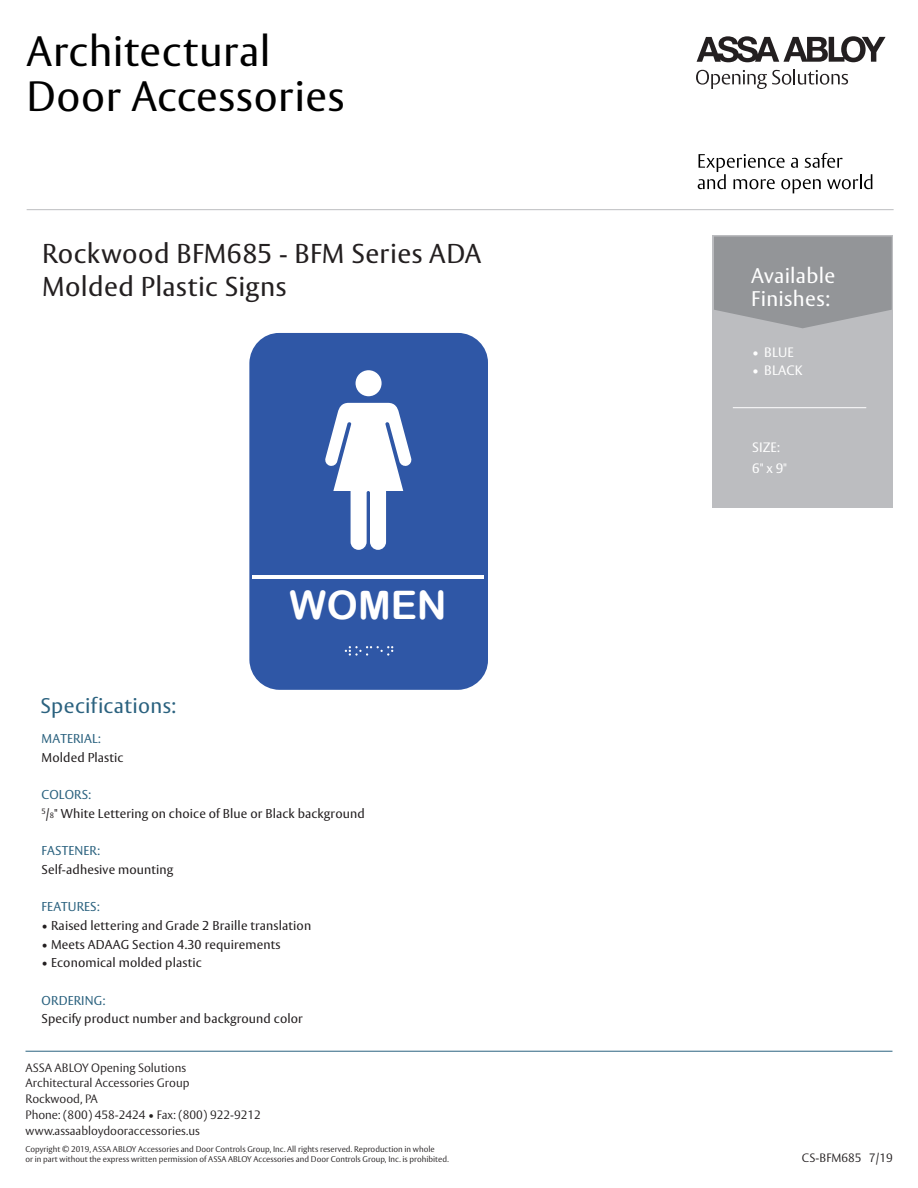
<style>
.page{position:relative;width:918px;height:1188px;background:#fff}
.page>*{position:absolute;margin:0;border:0;box-sizing:border-box;transform-origin:0 0}
.t1{font:42px/45.8px "ASSA Vesta";letter-spacing:.015em;color:#000}
.t2{font:39.3px "Arial Rounded MT Bold";color:#fff}
.t3{font:27px/33px "ASSA Vesta";letter-spacing:.015em;color:#231f20}
.t4{font:21px/22.5px "ASSA Vesta";letter-spacing:.015em;color:#fff}
.t5{font:21px "ASSA Vesta";letter-spacing:.015em;color:#2b627f}
.t6{font:13.5px "ASSA Vesta";letter-spacing:.01em;color:#fff}
.t7{font:12.75px "ASSA Vesta";letter-spacing:.01em;color:#231f20}
.t8{font:12.75px "ASSA Vesta";letter-spacing:.01em;color:#2b627f}
.t9{font:300 12px "ASSA Vesta";color:#231f20}
.t10{font:300 8.25px/9.8px "ASSA Vesta";color:#231f20}
.s1{font-size:7.65px}
</style>
<div class="page">
<hr style="left:27px;top:209px;width:867px;height:1px;background:#bcbdc0">
<div style="left:713px;top:235px;width:180px;height:273px;background:#bcbdc0"></div>
<svg style="left:714px;top:237px;width:178px;height:91px;background:#97989b"></svg>
<hr style="left:26px;top:1051px;width:866px;height:1px;background:#2b627f">
<hr style="left:733px;top:407px;width:133px;height:1px;background:#fff">
<div style="left:249px;top:333px;width:239px;height:357px;background:#2f57a6;border-radius:30px"></div>
<hr style="left:252px;top:575px;width:232px;height:4px;background:#fff">
<div style="left:356px;top:370px;width:26px;height:26px;background:#fff;border-radius:50%"></div>
<svg style="left:325px;top:403px;width:87px;height:147px"></svg>
<svg style="left:345px;top:646px;width:48px;height:10px"></svg>
<svg style="left:697px;top:36px;width:189px;height:26px"></svg>
<svg style="left:696px;top:69px;width:152px;height:20px"></svg>
<svg style="left:698px;top:153px;width:174px;height:40px"></svg>
<p class="t1" style="left:27px;top:30px;width:319px">Architectural<br>Door Accessories</p>
<p class="t3" style="left:42px;top:238px;width:441px">Rockwood BFM685 - BFM Series ADA<br>Molded Plastic Signs</p>
<p class="t2" style="left:290px;top:582px;width:159px">WOMEN</p>
<p class="t5" style="left:41px;top:693px;width:137px">Specifications:</p>
<p class="t8" style="left:42px;top:731px;width:61px">MATERIAL:</p>
<p class="t7" style="left:42px;top:750px;width:83px">Molded Plastic</p>
<p class="t8" style="left:42px;top:787px;width:51px">COLORS:</p>
<p class="t7" style="left:42px;top:806px;width:325px"><sup>5</sup>/<span class="s1">8</span>" White Lettering on choice of Blue or Black background</p>
<p class="t8" style="left:42px;top:843px;width:60px">FASTENER:</p>
<p class="t7" style="left:42px;top:862px;width:133px">Self-adhesive mounting</p>
<p class="t8" style="left:42px;top:899px;width:60px">FEATURES:</p>
<p class="t7" style="left:42px;top:918px;width:271px">• Raised lettering and Grade 2 Braille translation</p>
<p class="t7" style="left:42px;top:937px;width:241px">• Meets ADAAG Section 4.30 requirements</p>
<p class="t7" style="left:42px;top:955px;width:162px">• Economical molded plastic</p>
<p class="t8" style="left:42px;top:992px;width:65px">ORDERING:</p>
<p class="t7" style="left:42px;top:1011px;width:263px">Specify product number and background color</p>
<p class="t9" style="left:26px;top:1060px;width:162px">ASSA ABLOY Opening Solutions</p>
<p class="t9" style="left:26px;top:1076px;width:166px">Architectural Accessories Group</p>
<p class="t9" style="left:26px;top:1092px;width:74px">Rockwood, PA</p>
<p class="t9" style="left:26px;top:1107px;width:237px">Phone: (800) 458-2424 • Fax: (800) 922-9212</p>
<p class="t9" style="left:26px;top:1123px;width:176px">www.assaabloydooraccessories.us</p>
<p class="t10" style="left:26px;top:1144px;width:425px">Copyright © 2019, ASSA ABLOY Accessories and Door Controls Group, Inc. All rights reserved. Reproduction in whole<br>or in part without the express written permission of ASSA ABLOY Accessories and Door Controls Group, Inc. is prohibited.</p>
<p class="t4" style="left:751px;top:265px;width:86px">Available<br>Finishes:</p>
<p class="t6" style="left:752px;top:344px;width:43px">• BLUE</p>
<p class="t6" style="left:752px;top:362px;width:52px">• BLACK</p>
<p class="t6" style="left:752px;top:440px;width:29px">SIZE:</p>
<p class="t6" style="left:752px;top:460px;width:36px">6" x 9"</p>
<p class="t9" style="left:802px;top:1151px;width:92px">CS-BFM685 7/19</p>
</div>
